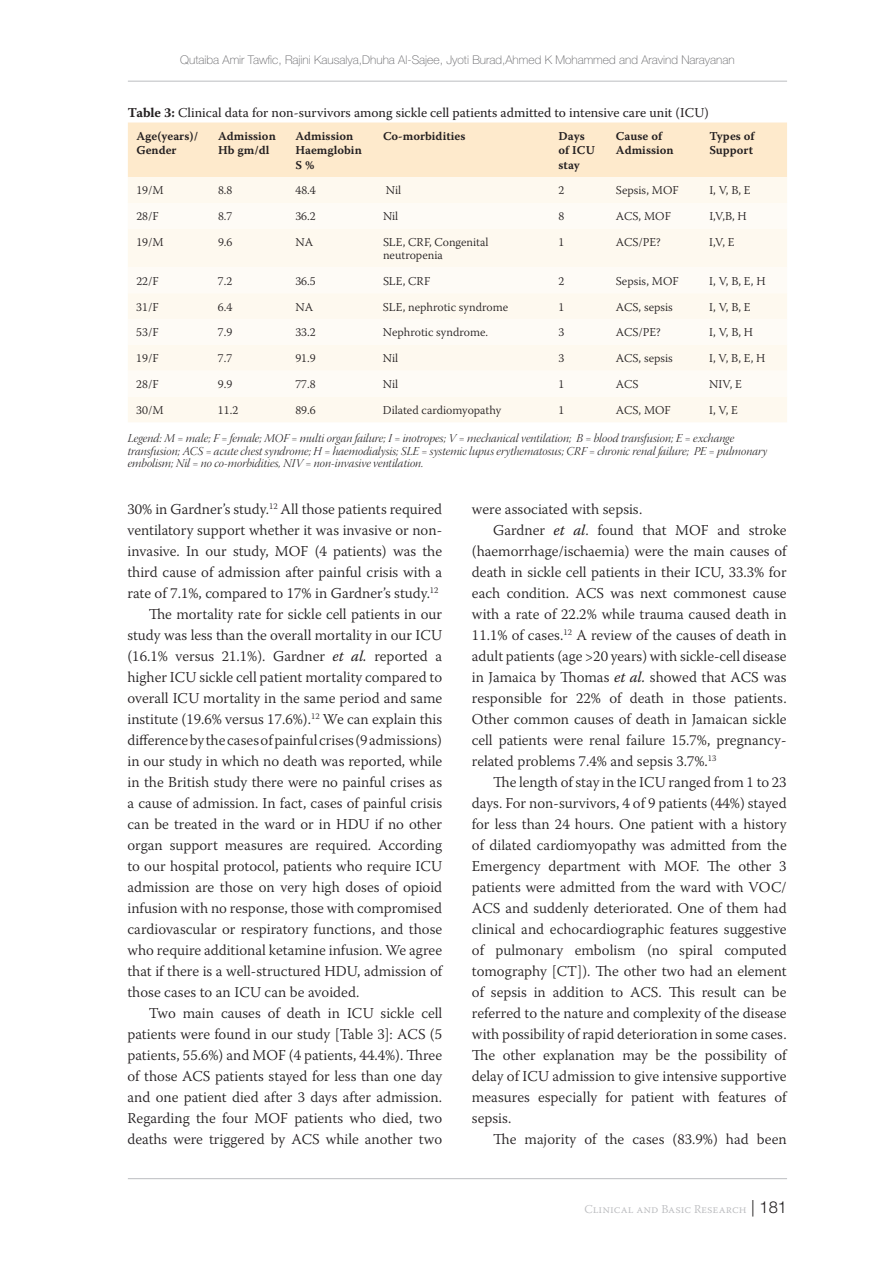
<style>
.page{position:relative;width:893px;height:1262px;background:#fff}
.page>*{position:absolute;margin:0;border:0;box-sizing:border-box;transform-origin:0 0}
.Text_Para_2{font:300 15px/21px "Warnock Pro";color:#231f20;text-align:justify}
.Tables{font:13.5px "Warnock Pro";color:#231f20}
.Table_Text{font:300 12px/12.8px "Warnock Pro";color:#231f20}
.Table_Sub{font:12px/12.8px "Warnock Pro Light It Disp";color:#231f20}
.Table_Text_Heading{font:12px/14.4px "Warnock Pro Semibold Capt";color:#231f20}
.t1{font:100 12px "Helvetica Neue LT Pro";color:#636366}
.t2{font:300 12px "Warnock Pro";color:#bcbdc0}
.s1{font-weight:700}
.s2{font-weight:400;font-style:italic}
.s3{font-family:"Helvetica Neue LT Pro";font-size:16.5px;color:#231f20}
</style>
<div class="page">
<hr style="left:128px;top:81px;width:659px;height:1px;background:#bcbdc0">
<hr style="left:128px;top:1178px;width:659px;height:1px;background:#bcbdc0">
<div style="left:128px;top:123px;width:659px;height:54px;background:#feeacc"></div>
<div style="left:128px;top:177px;width:659px;height:245px;background:#fef9ef"></div>
<div style="left:128px;top:203px;width:659px;height:194px;background:#fefbf6"></div>
<p class="t1" style="left:180px;top:53px;width:556px">Qutaiba Amir Tawfic, Rajini Kausalya,Dhuha Al-Sajee, Jyoti Burad,Ahmed K Mohammed and Aravind Narayanan</p>
<p class="Tables" style="left:128px;top:104px;width:582px"><span class="s1">Table 3:</span> Clinical data for non-survivors among sickle cell patients admitted to intensive care unit (ICU)</p>
<p class="Table_Text_Heading" style="left:136px;top:128px;width:63px">Age(years)/<br>Gender</p>
<p class="Table_Text_Heading" style="left:218px;top:128px;width:59px">Admission<br>Hb gm/dl</p>
<p class="Table_Text_Heading" style="left:295px;top:128px;width:68px">Admission<br>Haemglobin<br>S %</p>
<p class="Table_Text_Heading" style="left:383px;top:128px;width:84px">Co-morbidities</p>
<p class="Table_Text_Heading" style="left:558px;top:128px;width:38px">Days of ICU stay</p>
<p class="Table_Text_Heading" style="left:616px;top:128px;width:59px">Cause of<br>Admission</p>
<p class="Table_Text_Heading" style="left:709px;top:128px;width:47px">Types of<br>Support</p>
<p class="Table_Text" style="left:136px;top:184px;width:29px">19/M</p>
<p class="Table_Text" style="left:218px;top:184px;width:16px">8.8</p>
<p class="Table_Text" style="left:295px;top:184px;width:22px">48.4</p>
<p class="Table_Text" style="left:386px;top:184px;width:17px">Nil</p>
<p class="Table_Text" style="left:558px;top:184px;width:7px">2</p>
<p class="Table_Text" style="left:616px;top:184px;width:64px">Sepsis, MOF</p>
<p class="Table_Text" style="left:709px;top:184px;width:43px">I, V, B, E</p>
<p class="Table_Text" style="left:136px;top:210px;width:24px">28/F</p>
<p class="Table_Text" style="left:218px;top:210px;width:16px">8.7</p>
<p class="Table_Text" style="left:295px;top:210px;width:22px">36.2</p>
<p class="Table_Text" style="left:383px;top:210px;width:17px">Nil</p>
<p class="Table_Text" style="left:558px;top:210px;width:7px">8</p>
<p class="Table_Text" style="left:616px;top:210px;width:57px">ACS, MOF</p>
<p class="Table_Text" style="left:709px;top:210px;width:39px">I,V,B, H</p>
<p class="Table_Text" style="left:136px;top:236px;width:29px">19/M</p>
<p class="Table_Text" style="left:218px;top:236px;width:16px">9.6</p>
<p class="Table_Text" style="left:295px;top:236px;width:19px">NA</p>
<p class="Table_Text" style="left:383px;top:236px;width:107px">SLE, CRF, Congenital neutropenia</p>
<p class="Table_Text" style="left:558px;top:236px;width:7px">1</p>
<p class="Table_Text" style="left:616px;top:236px;width:46px">ACS/PE?</p>
<p class="Table_Text" style="left:709px;top:236px;width:27px">I,V, E</p>
<p class="Table_Text" style="left:136px;top:274px;width:24px">22/F</p>
<p class="Table_Text" style="left:218px;top:274px;width:16px">7.2</p>
<p class="Table_Text" style="left:295px;top:274px;width:22px">36.5</p>
<p class="Table_Text" style="left:383px;top:274px;width:49px">SLE, CRF</p>
<p class="Table_Text" style="left:558px;top:274px;width:7px">2</p>
<p class="Table_Text" style="left:616px;top:274px;width:64px">Sepsis, MOF</p>
<p class="Table_Text" style="left:709px;top:274px;width:58px">I, V, B, E, H</p>
<p class="Table_Text" style="left:136px;top:300px;width:24px">31/F</p>
<p class="Table_Text" style="left:218px;top:300px;width:16px">6.4</p>
<p class="Table_Text" style="left:295px;top:300px;width:19px">NA</p>
<p class="Table_Text" style="left:383px;top:300px;width:127px">SLE, nephrotic syndrome</p>
<p class="Table_Text" style="left:558px;top:300px;width:7px">1</p>
<p class="Table_Text" style="left:616px;top:300px;width:58px">ACS, sepsis</p>
<p class="Table_Text" style="left:709px;top:300px;width:43px">I, V, B, E</p>
<p class="Table_Text" style="left:136px;top:326px;width:24px">53/F</p>
<p class="Table_Text" style="left:218px;top:326px;width:16px">7.9</p>
<p class="Table_Text" style="left:295px;top:326px;width:22px">33.2</p>
<p class="Table_Text" style="left:383px;top:326px;width:107px">Nephrotic syndrome.</p>
<p class="Table_Text" style="left:558px;top:326px;width:7px">3</p>
<p class="Table_Text" style="left:616px;top:326px;width:46px">ACS/PE?</p>
<p class="Table_Text" style="left:709px;top:326px;width:45px">I, V, B, H</p>
<p class="Table_Text" style="left:136px;top:352px;width:24px">19/F</p>
<p class="Table_Text" style="left:218px;top:352px;width:16px">7.7</p>
<p class="Table_Text" style="left:295px;top:352px;width:22px">91.9</p>
<p class="Table_Text" style="left:383px;top:352px;width:17px">Nil</p>
<p class="Table_Text" style="left:558px;top:352px;width:7px">3</p>
<p class="Table_Text" style="left:616px;top:352px;width:58px">ACS, sepsis</p>
<p class="Table_Text" style="left:709px;top:352px;width:58px">I, V, B, E, H</p>
<p class="Table_Text" style="left:136px;top:377px;width:24px">28/F</p>
<p class="Table_Text" style="left:218px;top:377px;width:16px">9.9</p>
<p class="Table_Text" style="left:295px;top:377px;width:22px">77.8</p>
<p class="Table_Text" style="left:383px;top:377px;width:17px">Nil</p>
<p class="Table_Text" style="left:558px;top:377px;width:7px">1</p>
<p class="Table_Text" style="left:616px;top:377px;width:24px">ACS</p>
<p class="Table_Text" style="left:709px;top:377px;width:34px">NIV, E</p>
<p class="Table_Text" style="left:136px;top:403px;width:29px">30/M</p>
<p class="Table_Text" style="left:218px;top:403px;width:22px">11.2</p>
<p class="Table_Text" style="left:295px;top:403px;width:22px">89.6</p>
<p class="Table_Text" style="left:383px;top:403px;width:120px">Dilated cardiomyopathy</p>
<p class="Table_Text" style="left:558px;top:403px;width:7px">1</p>
<p class="Table_Text" style="left:616px;top:403px;width:57px">ACS, MOF</p>
<p class="Table_Text" style="left:709px;top:403px;width:30px">I, V, E</p>
<p class="Table_Sub" style="left:128px;top:433px;width:641px">Legend: M = male; F = female; MOF = multi organ failure; I = inotropes; V = mechanical ventilation; B = blood transfusion; E = exchange transfusion; ACS = acute chest syndrome; H = haemodialysis; SLE = systemic lupus erythematosus; CRF = chronic renal failure; PE = pulmonary embolism; Nil = no co-morbidities, NIV = non-invasive ventilation.</p>
<p class="Text_Para_2" style="left:127px;top:498px;width:316px">30% in Gardner’s study.<sup>12</sup> All those patients required ventilatory support whether it was invasive or non&shy;invasive. In our study, MOF (4 patients) was the third cause of admission after painful crisis with a rate of 7.1%, compared to 17% in Gardner’s study.<sup>12</sup></p>
<p class="Text_Para_2" style="left:127px;top:603px;width:316px;text-indent:21px">The mortality rate for sickle cell patients in our study was less than the overall mortality in our ICU (16.1% versus 21.1%). Gardner <span class="s2">et al.</span> reported a higher ICU sickle cell patient mortality compared to overall ICU mortality in the same period and same institute (19.6% versus 17.6%).<sup>12</sup> We can explain this difference by the cases of painful crises (9 admissions) in our study in which no death was reported, while in the British study there were no painful crises as a cause of admission. In fact, cases of painful crisis can be treated in the ward or in HDU if no other organ support measures are required. According to our hospital protocol, patients who require ICU admission are those on very high doses of opioid infusion with no response, those with compromised cardiovascular or respiratory functions, and those who require additional ketamine infusion. We agree that if there is a well-structured HDU, admission of those cases to an ICU can be avoided.</p>
<p class="Text_Para_2" style="left:127px;top:1002px;width:316px;text-indent:21px">Two main causes of death in ICU sickle cell patients were found in our study [Table 3]: ACS (5 patients, 55.6%) and MOF (4 patients, 44.4%). Three of those ACS patients stayed for less than one day and one patient died after 3 days after admission.<br>Regarding the four MOF patients who died, two deaths were triggered by ACS while another two</p>
<p class="Text_Para_2" style="left:472px;top:498px;width:172px">were associated with sepsis.</p>
<p class="Text_Para_2" style="left:472px;top:519px;width:316px;text-indent:21px">Gardner <span class="s2">et al</span>. found that MOF and stroke (haemorrhage/ischaemia) were the main causes of death in sickle cell patients in their ICU, 33.3% for each condition. ACS was next commonest cause with a rate of 22.2% while trauma caused death in 11.1% of cases.<sup>12</sup> A review of the causes of death in adult patients (age &gt;20 years) with sickle-cell disease in Jamaica by Thomas <span class="s2">et al.</span> showed that ACS was responsible for 22% of death in those patients.<br>Other common causes of death in Jamaican sickle cell patients were renal failure 15.7%, pregnancy&shy;related problems 7.4% and sepsis 3.7%.<sup>13</sup></p>
<p class="Text_Para_2" style="left:472px;top:771px;width:316px;text-indent:21px">The length of stay in the ICU ranged from 1 to 23 days. For non-survivors, 4 of 9 patients (44%) stayed for less than 24 hours. One patient with a history of dilated cardiomyopathy was admitted from the Emergency department with MOF. The other 3 patients were admitted from the ward with VOC/ ACS and suddenly deteriorated. One of them had clinical and echocardiographic features suggestive of pulmonary embolism (no spiral computed tomography [CT]). The other two had an element of sepsis in addition to ACS. This result can be referred to the nature and complexity of the disease with possibility of rapid deterioration in some cases.<br>The other explanation may be the possibility of delay of ICU admission to give intensive supportive measures especially for patient with features of sepsis.</p>
<p class="Text_Para_2" style="left:493px;top:1128px;width:295px">The majority of the cases (83.9%) had been</p>
<p class="t2" style="left:585px;top:1202px;width:204px">Clinical and Basic Research <span class="s3">| 181</span></p>
</div>
